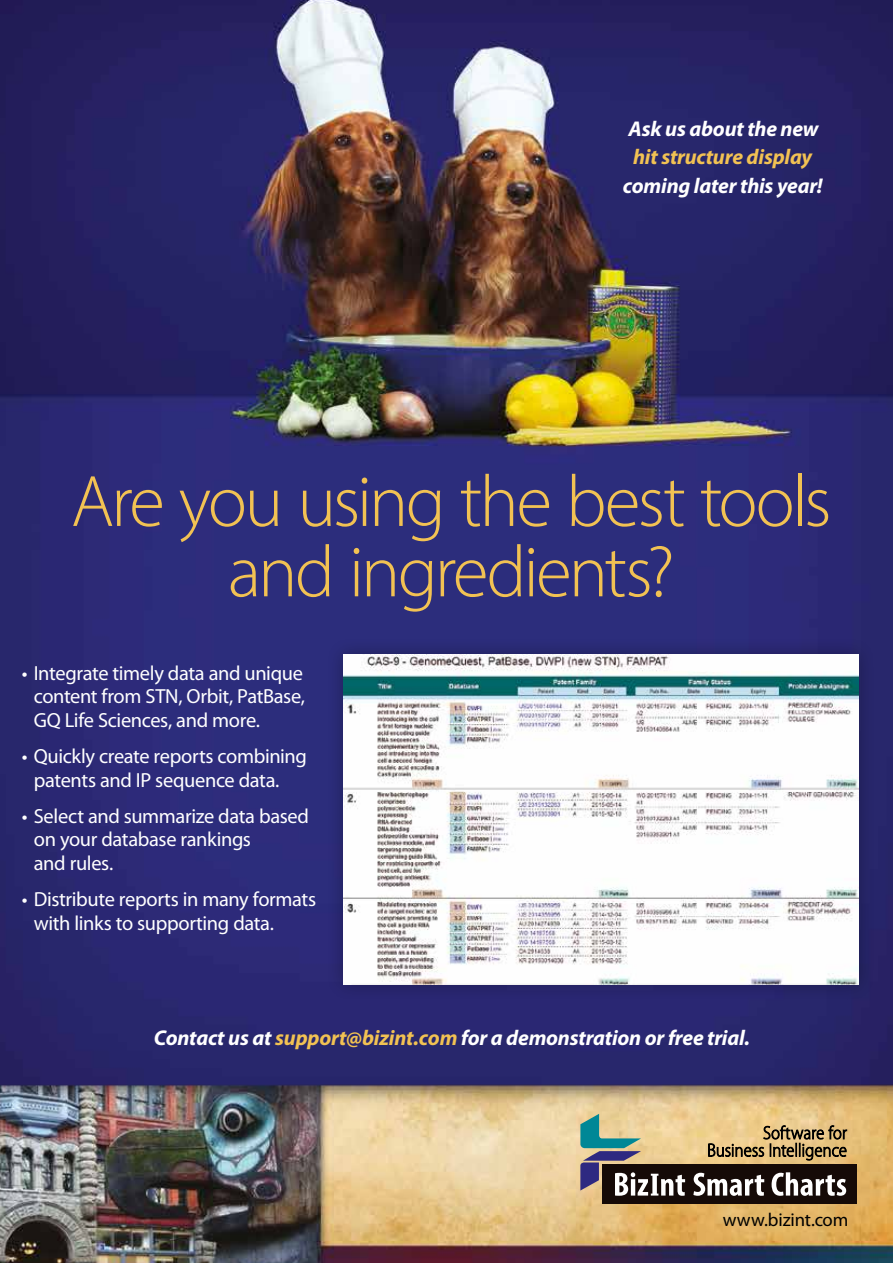
<style>
.page{position:relative;width:893px;height:1263px;background:#fff}
.page>*{position:absolute;margin:0;border:0;box-sizing:border-box;transform-origin:0 0}
.t1{font:300 73.5px/70.3px "Myriad Pro";letter-spacing:-.04em;color:#f2c253;text-align:center}
.t2{font:italic 700 21.45px "Myriad Pro";letter-spacing:-.01em;color:#fff}
.t3{font:italic 700 21.45px "Myriad Pro";letter-spacing:-.01em;color:#f2c253}
.t4{font:20.4px/23.4px "Myriad Pro";letter-spacing:-.02em;color:#fff}
.t5{font:18.75px "Myriad Pro";letter-spacing:-.01em;color:#000}
.s1{color:#f2c253}
</style>
<div class="page">
<img style="left:0;top:0;width:893px;height:1263px">
<div style="left:326px;top:637px;width:549px;height:364px;background:#000;opacity:.3"></div>
<img style="left:343px;top:654px;width:516px;height:330px">
<svg style="left:708px;top:1125px;width:139px;height:35px;background:#b09666"></svg>
<div style="left:603px;top:1164px;width:254px;height:39px;background:#150a07"></div>
<svg style="left:580px;top:1114px;width:105px;height:82px"></svg>
<svg style="left:693px;top:1173px;width:71px;height:23px"></svg>
<svg style="left:772px;top:1172px;width:74px;height:24px"></svg>
<p class="t2" style="left:629px;top:114px;width:192px">Ask us about the new</p>
<p class="t3" style="left:633px;top:143px;width:181px">hit structure display</p>
<p class="t2" style="left:623px;top:172px;width:201px">coming later this year!</p>
<h1 class="t1" style="left:71px;top:466px;width:762px">Are you using the best tools and ingredients?</h1>
<p class="t4" style="left:34px;top:661px;width:273px;text-align:justify;text-indent:-12px">• Integrate timely data and unique content from STN, Orbit, PatBase, GQ Life Sciences, and more.</p>
<p class="t4" style="left:34px;top:744px;width:275px;text-indent:-12px">• Quickly create reports combining patents and IP sequence data.</p>
<p class="t4" style="left:34px;top:804px;width:277px;text-indent:-12px">• Select and summarize data based on your database rankings<br>and rules.</p>
<p class="t4" style="left:34px;top:887px;width:284px;text-indent:-12px">• Distribute reports in many formats with links to supporting data.</p>
<p class="t2" style="left:154px;top:1023px;width:598px">Contact us at <span class="s1">support@bizint.com</span> for a demonstration or free trial.</p>
<p class="t5" style="left:723px;top:1208px;width:127px">www.bizint.com</p>
</div>
